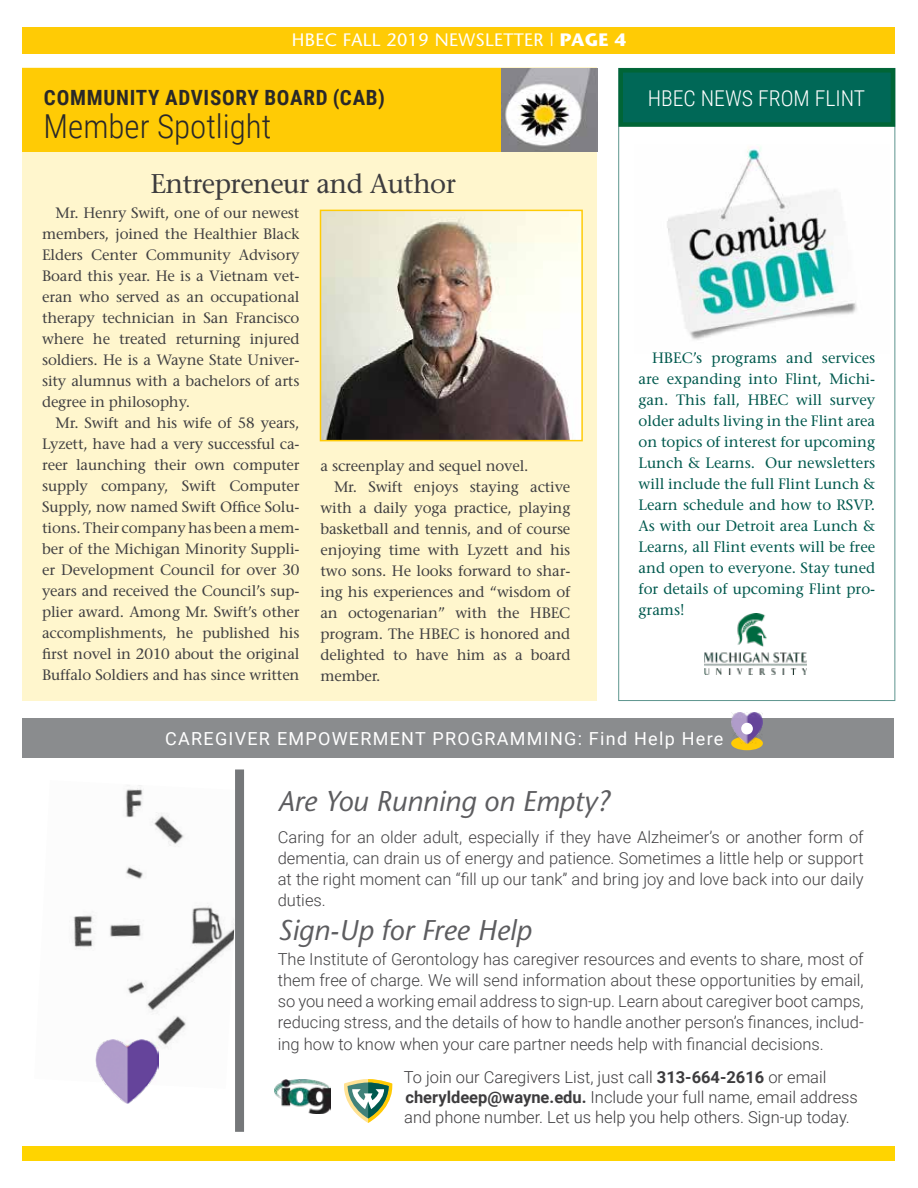
<style>
.page{position:relative;width:918px;height:1188px;background:#fff}
.page>*{position:absolute;margin:0;border:0;box-sizing:border-box;transform-origin:0 0}
.t1{font:300 33px "Roboto Condensed";color:#292829}
.t2{font:italic 28.5px "Stone Sans";color:#5d5d60}
.t3{font:27px "Stone Serif";letter-spacing:-.02em;color:#3d3c3e}
.t4{font:300 21.75px "Roboto Condensed";color:#fff}
.t5{font:700 21px "Roboto Condensed";letter-spacing:.035em;color:#292829}
.t6{font:18px "Roboto";letter-spacing:.07em;color:#fff}
.t7{font:18px "Stone Sans";letter-spacing:.02em;color:#fff}
.t8{font:300 16.5px/21.1px "Roboto";color:#414042;text-align:justify}
.t9{font:300 16.5px/19.8px "Roboto";color:#3d3c3e}
.t10{font:15px/21px "Stone Serif";letter-spacing:-.01em;color:#414042;text-align:justify}
.t11{font:15px/21px "Stone Serif";color:#00594e;text-align:justify}
.s1{font-weight:700}
</style>
<div class="page">
<img style="left:73px;top:785px;width:162px;height:285px">
<div style="left:235px;top:770px;width:9px;height:362px;background:#757779"></div>
<img style="left:667px;top:147px;width:190px;height:193px">
<div style="left:618px;top:68px;width:277px;height:59px;background:#006857;border:4px solid #006536"></div>
<div style="left:22px;top:27px;width:873px;height:27px;background:#ffcb05"></div>
<div style="left:22px;top:68px;width:575px;height:633px;background:#fff6cd"></div>
<div style="left:22px;top:68px;width:575px;height:84px;background:#ffcb05"></div>
<img style="left:502px;top:69px;width:95px;height:83px">
<div style="left:22px;top:1146px;width:873px;height:15px;background:#ffd400"></div>
<img style="left:323px;top:213px;width:257px;height:225px">
<div style="left:320px;top:210px;width:263px;height:231px;border:2px solid #ffcb05"></div>
<img style="left:704px;top:652px;width:103px;height:22px">
<img style="left:737px;top:613px;width:30px;height:34px">
<img style="left:274px;top:1080px;width:57px;height:34px">
<svg style="left:344px;top:1079px;width:48px;height:44px"></svg>
<img style="left:95px;top:1040px;width:63px;height:63px">
<div style="left:22px;top:718px;width:872px;height:40px;background:#8a8c8e"></div>
<div style="left:731px;top:736px;width:32px;height:14px;background:#ffcb05;border-radius:50%"></div>
<img style="left:732px;top:713px;width:30px;height:30px">
<div style="left:741px;top:723px;width:12px;height:11px;background:#fff;border-radius:50%"></div>
<p class="t7" style="left:292px;top:29px;width:336px">HBEC FALL 2019 NEWSLETTER | <span class="s1">PAGE 4</span></p>
<h3 class="t5" style="left:44px;top:83px;width:342px">COMMUNITY ADVISORY BOARD (CAB)</h3>
<h1 class="t1" style="left:44px;top:104px;width:229px">Member Spotlight</h1>
<h3 class="t3" style="left:150px;top:167px;width:307px">Entrepreneur and Author</h3>
<p class="t10" style="left:42px;top:202px;width:259px;text-indent:14px">Mr. Henry Swift, one of our newest members, joined the Healthier Black Elders Center Community Advisory Board this year. He is a Vietnam vet&shy;eran who served as an occupational therapy technician in San Francisco where he treated returning injured soldiers. He is a Wayne State Univer&shy;sity alumnus with a bachelors of arts degree in philosophy.</p>
<p class="t10" style="left:42px;top:412px;width:259px;text-indent:14px">Mr. Swift and his wife of 58 years, Lyzett, have had a very successful ca&shy;reer launching their own computer supply company, Swift Computer Supply, now named Swift Office Solu&shy;tions. Their company has been a mem&shy;ber of the Michigan Minority Suppli&shy;er Development Council for over 30 years and received the Council’s sup&shy;plier award. Among Mr. Swift’s other accomplishments, he published his first novel in 2010 about the original Buffalo Soldiers and has since written</p>
<p class="t10" style="left:321px;top:455px;width:210px">a screenplay and sequel novel.</p>
<p class="t10" style="left:334px;top:476px;width:238px">Mr. Swift enjoys staying active</p>
<p class="t10" style="left:321px;top:497px;width:251px">with a daily yoga practice, playing</p>
<p class="t10" style="left:321px;top:518px;width:251px">basketball and tennis, and of course</p>
<p class="t10" style="left:321px;top:539px;width:251px">enjoying time with Lyzett and his</p>
<p class="t10" style="left:321px;top:560px;width:251px">two sons. He looks forward to shar-</p>
<p class="t10" style="left:321px;top:581px;width:251px">ing his experiences and “wisdom of</p>
<p class="t10" style="left:321px;top:602px;width:251px">an octogenarian” with the HBEC</p>
<p class="t10" style="left:321px;top:623px;width:251px">program. The HBEC is honored and</p>
<p class="t10" style="left:321px;top:644px;width:251px">delighted to have him as a board</p>
<p class="t10" style="left:321px;top:665px;width:62px">member.</p>
<h3 class="t4" style="left:648px;top:83px;width:219px">HBEC NEWS FROM FLINT</h3>
<p class="t11" style="left:639px;top:347px;width:238px;text-indent:14px">HBEC’s programs and services are expanding into Flint, Michi&shy;gan. This fall, HBEC will survey older adults living in the Flint area on topics of interest for upcoming Lunch &amp; Learns. Our newsletters will include the full Flint Lunch &amp; Learn schedule and how to RSVP.<br>As with our Detroit area Lunch &amp; Learns, all Flint events will be free and open to everyone. Stay tuned for details of upcoming Flint pro&shy;grams!</p>
<p class="t6" style="left:165px;top:726px;width:560px">CAREGIVER EMPOWERMENT PROGRAMMING: Find Help Here</p>
<h2 class="t2" style="left:278px;top:784px;width:334px">Are You Running on Empty?</h2>
<p class="t8" style="left:278px;top:826px;width:587px">Caring for an older adult, especially if they have Alzheimer’s or another form of dementia, can drain us of energy and patience. Sometimes a little help or support at the right moment can “fill up our tank” and bring joy and love back into our daily duties.</p>
<h2 class="t2" style="left:278px;top:912px;width:255px">Sign-Up for Free Help</h2>
<p class="t8" style="left:278px;top:948px;width:587px">The Institute of Gerontology has caregiver resources and events to share, most of them free of charge. We will send information about these opportunities by email, so you need a working email address to sign-up. Learn about caregiver boot camps, reducing stress, and the details of how to handle another person’s finances, includ&shy;ing how to know when your care partner needs help with financial decisions.</p>
<p class="t9" style="left:404px;top:1067px;width:456px">To join our Caregivers List, just call <span class="s1">313-664-2616</span> or email <span class="s1">cheryldeep@wayne.edu.</span> Include your full name, email address and phone number. Let us help you help others. Sign-up today.</p>
</div>
